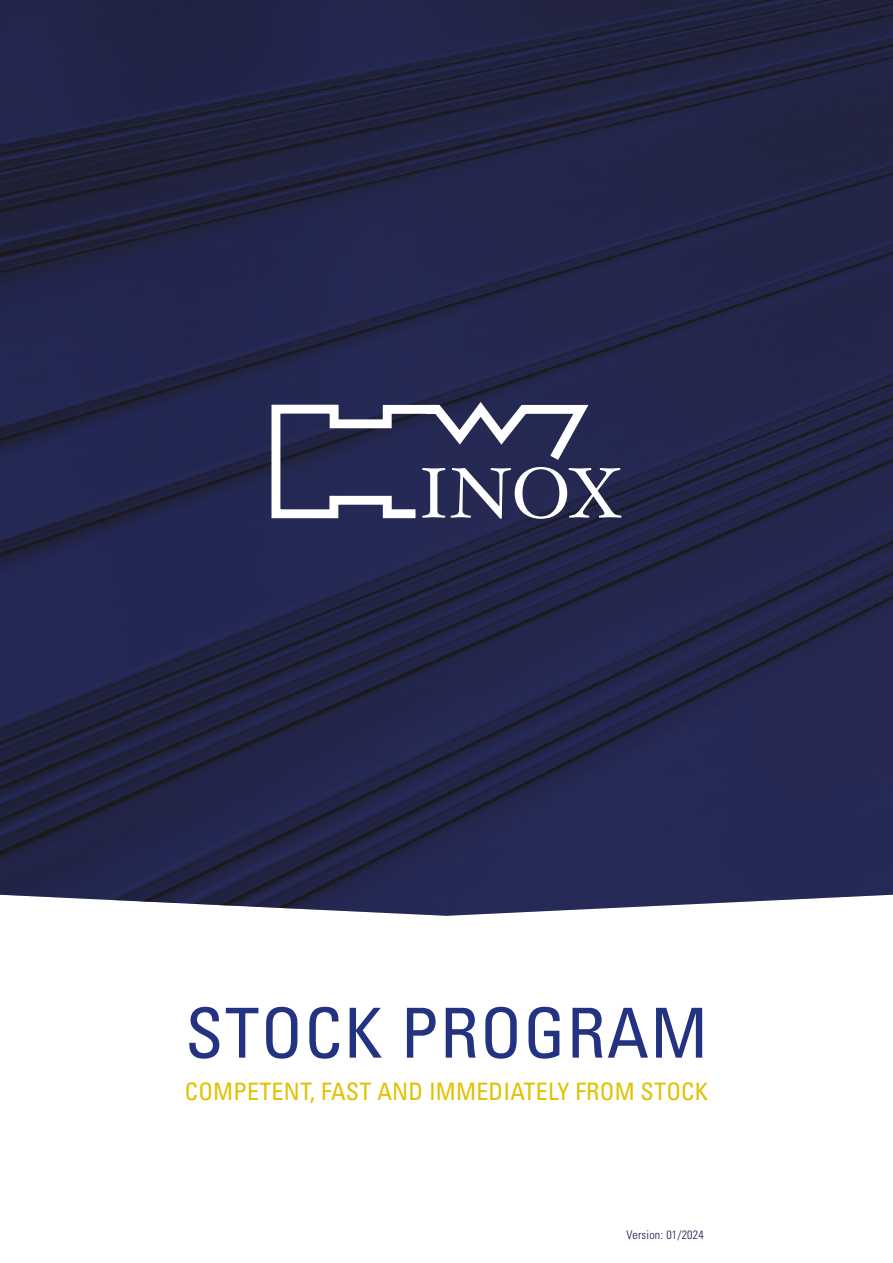
<style>
.page{position:relative;width:893px;height:1263px;background:#fff}
.page>*{position:absolute;margin:0;border:0;box-sizing:border-box;transform-origin:0 0}
.t1{font:condensed 69px "Univers LT Std";letter-spacing:.02em;color:#243282}
.t2{font:condensed 24px "Univers LT Std";letter-spacing:.01em;color:#e2c100}
.t3{font:300 condensed 12px "Univers LT Std";letter-spacing:.02em;color:#10154e}
</style>
<div class="page">
<img style="left:0;top:0;width:893px;height:916px">
<svg style="left:269px;top:397px;width:352px;height:124px"></svg>
<h1 class="t1" style="left:185px;top:989px;width:524px">STOCK PROGRAM</h1>
<p class="t2" style="left:185px;top:1076px;width:525px">COMPETENT, FAST AND IMMEDIATELY FROM STOCK</p>
<p class="t3" style="left:627px;top:1228px;width:79px">Version: 01/2024</p>
</div>
